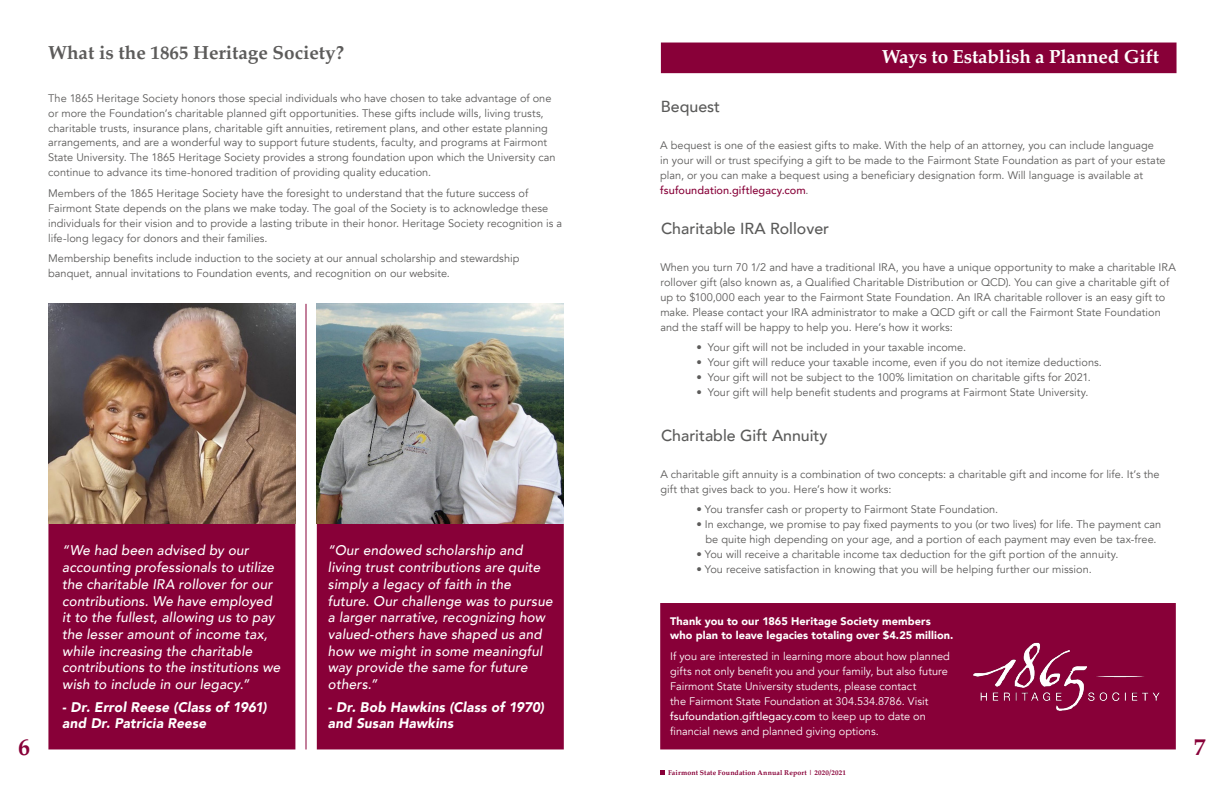
<style>
.page{position:relative;width:1224px;height:792px;background:#fff}
.page>*{position:absolute;margin:0;border:0;box-sizing:border-box;transform-origin:0 0}
.t1{font:700 23.9px "Palatino";color:#880038}
.t2{font:700 18.9px "Palatino";color:#5c5b5a}
.t3{font:700 18.9px "Palatino";letter-spacing:-.01em;color:#fff}
.t4{font:500 15.9px "Avenir";color:#5b5b5a}
.t5{font:italic 500 13.9px/16.7px "Avenir";letter-spacing:.01em;color:#fff}
.t6{font:italic 900 13.9px/16.7px "Avenir";letter-spacing:.01em;color:#fff}
.t7{font:11px/14.9px "Avenir";color:#5c5b5a}
.t8{font:11px/14.9px "Avenir";color:#fff}
.t9{font:900 11px/14.9px "Avenir";letter-spacing:.01em;color:#fff}
.t10{font:700 7px "Palatino";letter-spacing:.02em;color:#880038}
.s1{font-weight:500;color:#870038}
.s2{font-weight:500}
</style>
<div class="page">
<svg style="left:660px;top:770px;width:5px;height:4px"></svg>
<div style="left:660px;top:603px;width:516px;height:146px;background:#880038"></div>
<img style="left:968px;top:641px;width:196px;height:73px">
<div style="left:661px;top:43px;width:516px;height:30px;background:#880038"></div>
<div style="left:317px;top:523px;width:247px;height:226px;background:#880038"></div>
<img style="left:317px;top:304px;width:247px;height:219px">
<hr style="left:306px;top:304px;width:1px;height:445px;background:#880038">
<div style="left:48px;top:523px;width:247px;height:226px;background:#880038"></div>
<img style="left:48px;top:304px;width:247px;height:219px">
<h2 class="t2" style="left:48px;top:37px;width:297px">What is the 1865 Heritage Society?</h2>
<p class="t7" style="left:48px;top:91px;width:509px">The 1865 Heritage Society honors those special individuals who have chosen to take advantage of one or more the Foundation’s charitable planned gift opportunities. These gifts include wills, living trusts, charitable trusts, insurance plans, charitable gift annuities, retirement plans, and other estate planning arrangements, and are a wonderful way to support future students, faculty, and programs at Fairmont State University. The 1865 Heritage Society provides a strong foundation upon which the University can continue to advance its time-honored tradition of providing quality education.</p>
<p class="t7" style="left:48px;top:186px;width:516px">Members of the 1865 Heritage Society have the foresight to understand that the future success of Fairmont State depends on the plans we make today. The goal of the Society is to acknowledge these individuals for their vision and to provide a lasting tribute in their honor. Heritage Society recognition is a life-long legacy for donors and their families.</p>
<p class="t7" style="left:48px;top:251px;width:473px">Membership benefits include induction to the society at our annual scholarship and stewardship banquet, annual invitations to Foundation events, and recognition on our website.</p>
<h1 class="t1" style="left:18px;top:726px;width:13px">6</h1>
<p class="t5" style="left:62px;top:542px;width:220px">“We had been advised by our accounting professionals to utilize the charitable IRA rollover for our contributions. We have employed it to the fullest, allowing us to pay the lesser amount of income tax, while increasing the charitable contributions to the institutions we wish to include in our legacy.”</p>
<p class="t6" style="left:62px;top:698px;width:206px">- Dr. Errol Reese (Class of 1961) and Dr. Patricia Reese</p>
<p class="t5" style="left:328px;top:542px;width:226px">“Our endowed scholarship and living trust contributions are quite simply a legacy of faith in the future. Our challenge was to pursue a larger narrative, recognizing how valued-others have shaped us and how we might in some meaningful way provide the same for future others.”</p>
<p class="t6" style="left:328px;top:698px;width:218px">- Dr. Bob Hawkins (Class of 1970) and Susan Hawkins</p>
<h3 class="t4" style="left:661px;top:93px;width:61px">Bequest</h3>
<h2 class="t3" style="left:882px;top:41px;width:279px">Ways to Establish a Planned Gift</h2>
<p class="t7" style="left:660px;top:138px;width:507px">A bequest is one of the easiest gifts to make. With the help of an attorney, you can include language<br>in your will or trust specifying a gift to be made to the Fairmont State Foundation as part of your estate plan, or you can make a bequest using a beneficiary designation form. Will language is available at <span class="s1">fsufoundation.giftlegacy.com</span>.</p>
<h3 class="t4" style="left:661px;top:215px;width:169px">Charitable IRA Rollover</h3>
<p class="t7" style="left:660px;top:260px;width:517px">When you turn 70 1/2 and have a traditional IRA, you have a unique opportunity to make a charitable IRA rollover gift (also known as, a Qualified Charitable Distribution or QCD). You can give a charitable gift of up to $100,000 each year to the Fairmont State Foundation. An IRA charitable rollover is an easy gift to make. Please contact your IRA administrator to make a QCD gift or call the Fairmont State Foundation and the staff will be happy to help you. Here’s how it works:</p>
<p class="t7" style="left:696px;top:340px;width:271px">• Your gift will not be included in your taxable income.</p>
<p class="t7" style="left:696px;top:355px;width:407px">• Your gift will reduce your taxable income, even if you do not itemize deductions.</p>
<p class="t7" style="left:696px;top:370px;width:396px">• Your gift will not be subject to the 100% limitation on charitable gifts for 2021.</p>
<p class="t7" style="left:696px;top:385px;width:394px">• Your gift will help benefit students and programs at Fairmont State University.</p>
<h3 class="t4" style="left:661px;top:422px;width:168px">Charitable Gift Annuity</h3>
<p class="t7" style="left:660px;top:467px;width:501px">A charitable gift annuity is a combination of two concepts: a charitable gift and income for life. It’s the gift that gives back to you. Here’s how it works:</p>
<p class="t7" style="left:696px;top:502px;width:303px">• You transfer cash or property to Fairmont State Foundation.</p>
<p class="t7" style="left:696px;top:517px;width:467px;text-align:center">• In exchange, we promise to pay fixed payments to you (or two lives) for life. The payment can be quite high depending on your age, and a portion of each payment may even be tax-free.</p>
<p class="t7" style="left:696px;top:547px;width:424px">• You will receive a charitable income tax deduction for the gift portion of the annuity.</p>
<p class="t7" style="left:696px;top:562px;width:397px">• You receive satisfaction in knowing that you will be helping further our mission.</p>
<p class="t9" style="left:670px;top:613px;width:285px">Thank you to our 1865 Heritage Society members who plan to leave legacies totaling over $4.25 million.</p>
<p class="t8" style="left:670px;top:649px;width:281px">If you are interested in learning more about how planned gifts not only benefit you and your family, but also future Fairmont State University students, please contact<br>the Fairmont State Foundation at 304.534.8786. Visit <span class="s2">fsufoundation.giftlegacy.com</span> to keep up to date on financial news and planned giving options.</p>
<p class="t10" style="left:668px;top:767px;width:180px">Fairmont State Foundation Annual Report | 2020/2021</p>
<h1 class="t1" style="left:1194px;top:726px;width:13px">7</h1>
</div>
